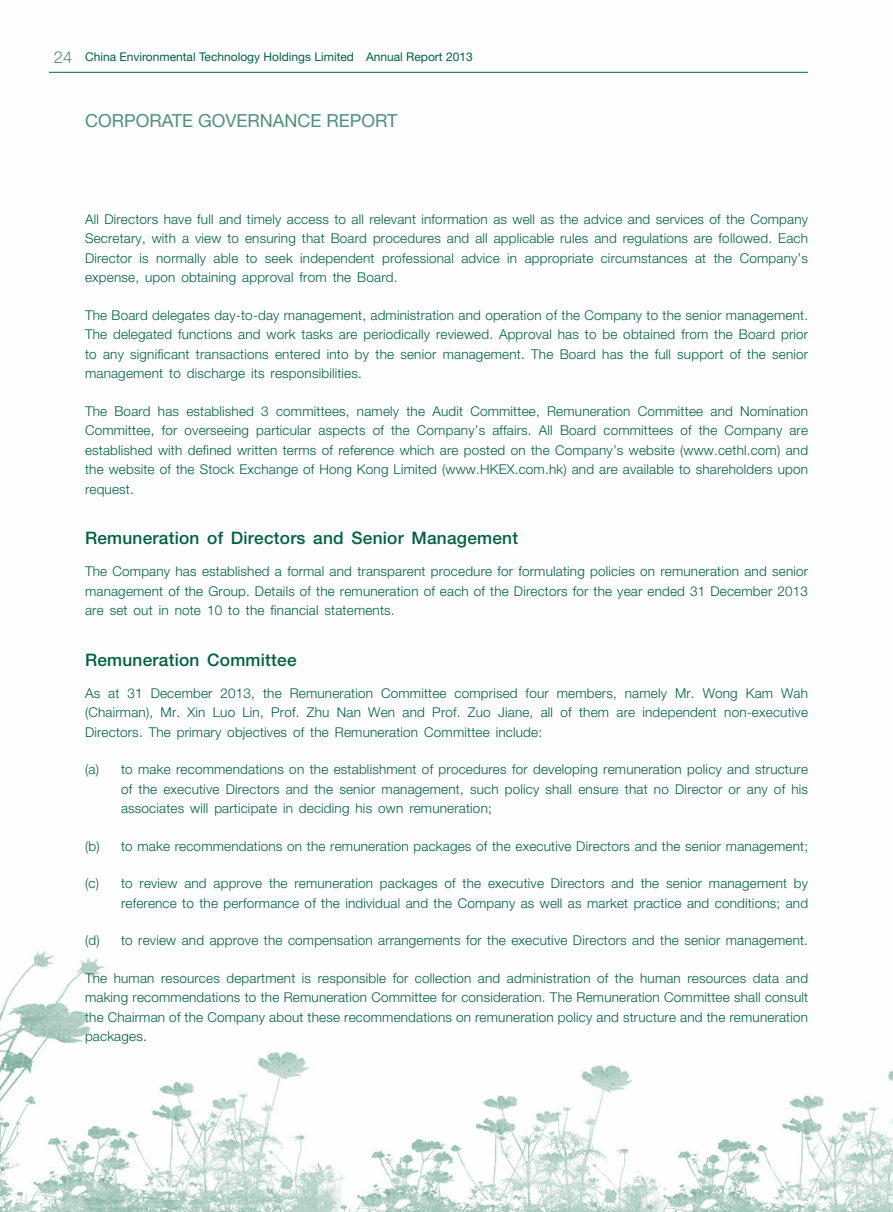
<style>
.page{position:relative;width:893px;height:1212px;background:#fff}
.page>*{position:absolute;margin:0;border:0;box-sizing:border-box;transform-origin:0 0}
.t1{font:18px "Helvetica Neue LT Std";color:#4d917a}
.t2{font:500 17.25px "Helvetica Neue LT Std";letter-spacing:.015em;color:#006241}
.t3{font:300 13.5px/19.5px "Helvetica Neue LT Std";letter-spacing:.015em;color:#006241;text-align:justify}
.t4{font:12px "Helvetica Neue LT Std";color:#006241}
.s1{font-weight:300;font-size:16.5px;color:#4d917a}
</style>
<div class="page">
<img style="left:0;top:71px;width:893px;height:1141px">
<hr style="left:49px;top:72px;width:759px;height:1px;background:#006241">
<p class="t4" style="left:54px;top:50px;width:420px"><span class="s1">24</span> China Environmental Technology Holdings Limited Annual Report 2013</p>
<h1 class="t1" style="left:85px;top:110px;width:314px">CORPORATE GOVERNANCE REPORT</h1>
<p class="t3" style="left:85px;top:209px;width:724px">All Directors have full and timely access to all relevant information as well as the advice and services of the Company Secretary, with a view to ensuring that Board procedures and all applicable rules and regulations are followed. Each Director is normally able to seek independent professional advice in appropriate circumstances at the Company’s expense, upon obtaining approval from the Board.</p>
<p class="t3" style="left:85px;top:305px;width:725px">The Board delegates day-to-day management, administration and operation of the Company to the senior management.<br>The delegated functions and work tasks are periodically reviewed. Approval has to be obtained from the Board prior to any significant transactions entered into by the senior management. The Board has the full support of the senior management to discharge its responsibilities.</p>
<p class="t3" style="left:85px;top:401px;width:725px">The Board has established 3 committees, namely the Audit Committee, Remuneration Committee and Nomination Committee, for overseeing particular aspects of the Company’s affairs. All Board committees of the Company are established with defined written terms of reference which are posted on the Company’s website (www.cethl.com) and the website of the Stock Exchange of Hong Kong Limited (www.HKEX.com.hk) and are available to shareholders upon request.</p>
<p class="t2" style="left:85px;top:528px;width:435px">Remuneration of Directors and Senior Management</p>
<p class="t3" style="left:85px;top:561px;width:724px">The Company has established a formal and transparent procedure for formulating policies on remuneration and senior management of the Group. Details of the remuneration of each of the Directors for the year ended 31 December 2013 are set out in note 10 to the financial statements.</p>
<p class="t2" style="left:85px;top:649px;width:213px">Remuneration Committee</p>
<p class="t3" style="left:85px;top:683px;width:724px">As at 31 December 2013, the Remuneration Committee comprised four members, namely Mr. Wong Kam Wah (Chairman), Mr. Xin Luo Lin, Prof. Zhu Nan Wen and Prof. Zuo Jiane, all of them are independent non-executive Directors. The primary objectives of the Remuneration Committee include:</p>
<p class="t3" style="left:121px;top:759px;width:688px;text-indent:-36px">(a) to make recommendations on the establishment of procedures for developing remuneration policy and structure of the executive Directors and the senior management, such policy shall ensure that no Director or any of his associates will participate in deciding his own remuneration;</p>
<p class="t3" style="left:85px;top:836px;width:725px">(b) to make recommendations on the remuneration packages of the executive Directors and the senior management;</p>
<p class="t3" style="left:85px;top:873px;width:725px;text-align:right">(c) to review and approve the remuneration packages of the executive Directors and the senior management by reference to the performance of the individual and the Company as well as market practice and conditions; and</p>
<p class="t3" style="left:85px;top:930px;width:724px">(d) to review and approve the compensation arrangements for the executive Directors and the senior management.</p>
<p class="t3" style="left:85px;top:968px;width:725px">The human resources department is responsible for collection and administration of the human resources data and making recommendations to the Remuneration Committee for consideration. The Remuneration Committee shall consult the Chairman of the Company about these recommendations on remuneration policy and structure and the remuneration packages.</p>
</div>
